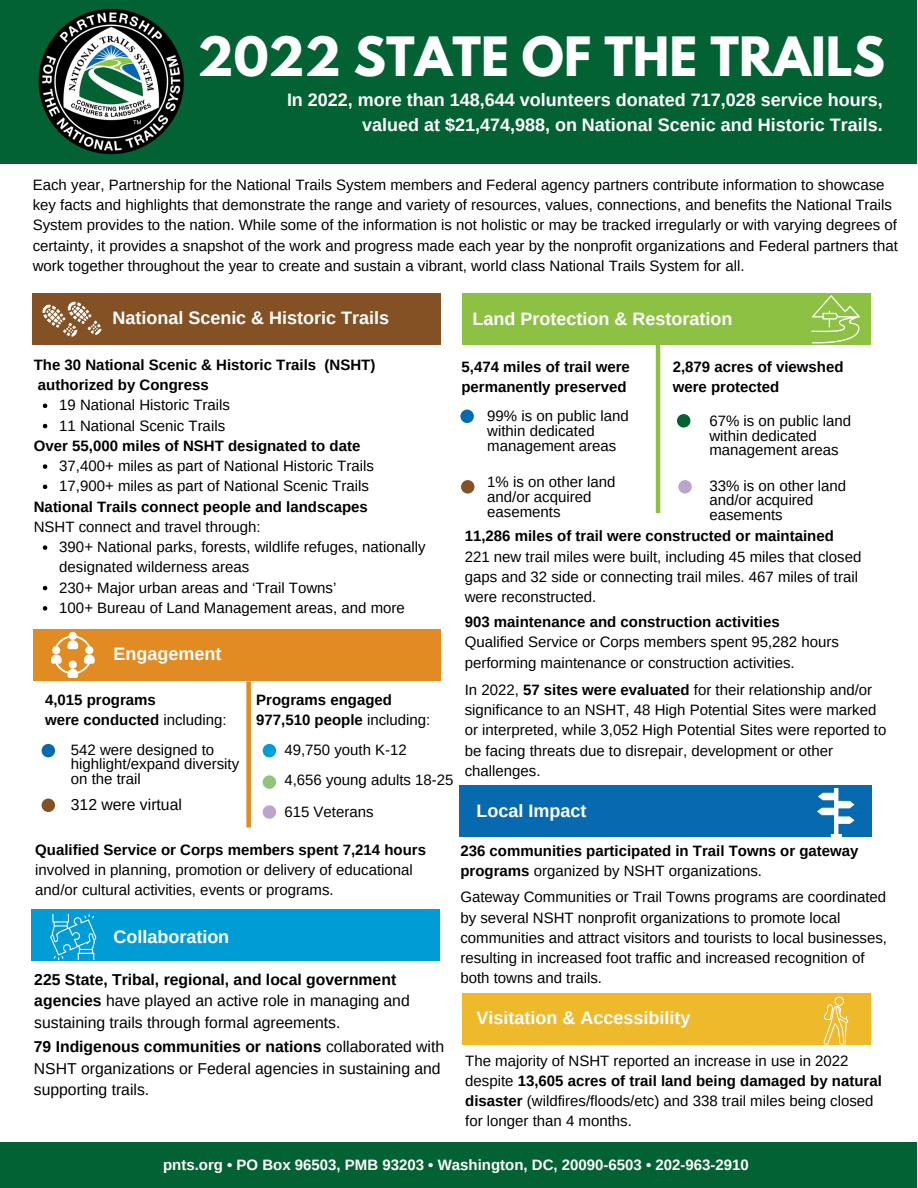
<style>
.page{position:relative;width:918px;height:1188px;background:#fff}
.page>*{position:absolute;margin:0;border:0;box-sizing:border-box;transform-origin:0 0}
.t1{font:700 48px "League Spartan";color:#fff}
.t2{font:700 18px/24.8px "Arimo";color:#fff;text-align:right}
.t3{font:15.75px/21.3px "Arimo";color:#000}
.t4{font:700 15.75px "Arimo";color:#000}
.t5{font:15px/20.2px "Arimo";color:#000}
.t6{font:700 15px/20.2px "Arimo";color:#000}
.t7{font:700 15px "Arimo";color:#fff}
.s1{font-weight:400}
.s2{font-weight:700}
</style>
<div class="page">
<div style="left:0;top:0;width:917px;height:163px;background:#036233"></div>
<img style="left:38px;top:8px;width:146px;height:147px">
<div style="left:32px;top:293px;width:409px;height:52px;background:#845124"></div>
<svg style="left:42px;top:301px;width:60px;height:36px"></svg>
<div style="left:462px;top:993px;width:409px;height:52px;background:#eeba2b"></div>
<svg style="left:824px;top:996px;width:24px;height:49px"></svg>
<div style="left:33px;top:629px;width:408px;height:51px;background:#e18b22"></div>
<svg style="left:51px;top:632px;width:44px;height:46px"></svg>
<div style="left:246px;top:681px;width:5px;height:147px;background:#e18b22"></div>
<div style="left:462px;top:293px;width:409px;height:52px;background:#8dc143"></div>
<svg style="left:812px;top:295px;width:48px;height:48px"></svg>
<hr style="left:656px;top:343px;width:4px;height:170px;background:#8dc143">
<div style="left:459px;top:786px;width:413px;height:51px;background:#0769af"></div>
<svg style="left:817px;top:788px;width:37px;height:49px"></svg>
<div style="left:31px;top:910px;width:409px;height:51px;background:#009cd6"></div>
<svg style="left:50px;top:914px;width:46px;height:46px"></svg>
<div style="left:0;top:1143px;width:917px;height:45px;background:#036233"></div>
<div style="left:42px;top:744px;width:13px;height:13px;background:#0769af;border-radius:50%"></div>
<svg style="left:43px;top:404px;width:4px;height:4px"></svg>
<svg style="left:43px;top:424px;width:4px;height:4px"></svg>
<svg style="left:43px;top:464px;width:4px;height:5px"></svg>
<svg style="left:43px;top:485px;width:4px;height:4px"></svg>
<svg style="left:43px;top:545px;width:4px;height:5px"></svg>
<svg style="left:43px;top:586px;width:4px;height:4px"></svg>
<svg style="left:43px;top:606px;width:4px;height:5px"></svg>
<div style="left:42px;top:799px;width:13px;height:13px;background:#845124;border-radius:50%"></div>
<div style="left:263px;top:805px;width:13px;height:14px;background:#bba5cf;border-radius:50%"></div>
<div style="left:263px;top:775px;width:13px;height:14px;background:#8fc47a;border-radius:50%"></div>
<div style="left:263px;top:744px;width:13px;height:13px;background:#009cd6;border-radius:50%"></div>
<div style="left:460px;top:410px;width:14px;height:13px;background:#0769af;border-radius:50%"></div>
<div style="left:461px;top:480px;width:13px;height:14px;background:#845124;border-radius:50%"></div>
<div style="left:677px;top:414px;width:13px;height:14px;background:#036233;border-radius:50%"></div>
<div style="left:678px;top:480px;width:14px;height:14px;background:#bba5cf;border-radius:50%"></div>
<h1 class="t1" style="left:198px;top:33px;width:689px">2022 STATE OF THE TRAILS</h1>
<p class="t2" style="left:287px;top:88px;width:597px">In 2022, more than 148,644 volunteers donated 717,028 service hours, valued at $21,474,988, on National Scenic and Historic Trails.</p>
<p class="t5" style="left:33px;top:175px;width:867px">Each year, Partnership for the National Trails System members and Federal agency partners contribute information to showcase key facts and highlights that demonstrate the range and variety of resources, values, connections, and benefits the National Trails System provides to the nation. While some of the information is not holistic or may be tracked irregularly or with varying degrees of certainty, it provides a snapshot of the work and progress made each year by the nonprofit organizations and Federal partners that work together throughout the year to create and sustain a vibrant, world class National Trails System for all.</p>
<p class="t2" style="left:112px;top:305px;width:278px">National Scenic &amp; Historic Trails</p>
<p class="t6" style="left:34px;top:355px;width:343px">The 30 National Scenic &amp; Historic Trails (NSHT) authorized by Congress</p>
<p class="t5" style="left:59px;top:395px;width:172px">19 National Historic Trails<br>11 National Scenic Trails</p>
<p class="t5" style="left:59px;top:456px;width:316px">37,400+ miles as part of National Historic Trails<br>17,900+ miles as part of National Scenic Trails</p>
<p class="t6" style="left:34px;top:436px;width:328px">Over 55,000 miles of NSHT designated to date</p>
<p class="t6" style="left:34px;top:496px;width:336px">National Trails connect people and landscapes</p>
<p class="t5" style="left:34px;top:517px;width:228px">NSHT connect and travel through:</p>
<p class="t5" style="left:59px;top:537px;width:368px">390+ National parks, forests, wildlife refuges, nationally designated wilderness areas<br>230+ Major urban areas and ‘Trail Towns’<br>100+ Bureau of Land Management areas, and more</p>
<p class="t2" style="left:113px;top:641px;width:109px">Engagement</p>
<p class="t6" style="left:45px;top:690px;width:183px">4,015 programs<br>were conducted <span class="s1">including:</span></p>
<p class="t6" style="left:256px;top:690px;width:176px">Programs engaged<br>977,510 people <span class="s1">including:</span></p>
<p class="t5" style="left:71px;top:742px;width:170px;line-height:14.7px">542 were designed to highlight/expand diversity on the trail</p>
<p class="t5" style="left:284px;top:739px;width:124px">49,750 youth K-12</p>
<p class="t5" style="left:284px;top:769px;width:171px">4,656 young adults 18-25</p>
<p class="t3" style="left:71px;top:794px;width:113px">312 were virtual</p>
<p class="t5" style="left:284px;top:802px;width:91px">615 Veterans</p>
<p class="t2" style="left:473px;top:306px;width:261px">Land Protection &amp; Restoration</p>
<p class="t6" style="left:461px;top:356px;width:170px">5,474 miles of trail were permanently preserved</p>
<p class="t6" style="left:673px;top:356px;width:172px">2,879 acres of viewshed were protected</p>
<p class="t5" style="left:487px;top:409px;width:143px;line-height:14.7px">99% is on public land within dedicated management areas</p>
<p class="t5" style="left:487px;top:475px;width:130px;line-height:14.7px">1% is on other land and/or acquired easements</p>
<p class="t5" style="left:709px;top:414px;width:143px;line-height:14.7px">67% is on public land within dedicated management areas</p>
<p class="t5" style="left:709px;top:478px;width:138px;line-height:14.7px">33% is on other land and/or acquired easements</p>
<p class="t6" style="left:465px;top:526px;width:371px">11,286 miles of trail were constructed or maintained</p>
<p class="t5" style="left:465px;top:546px;width:398px">221 new trail miles were built, including 45 miles that closed gaps and 32 side or connecting trail miles. 467 miles of trail were reconstructed.</p>
<p class="t6" style="left:465px;top:612px;width:316px">903 maintenance and construction activities</p>
<p class="t5" style="left:465px;top:632px;width:376px">Qualified Service or Corps members spent 95,282 hours performing maintenance or construction activities.</p>
<p class="t5" style="left:465px;top:680px;width:423px">In 2022, <span class="s2">57 sites were evaluated</span> for their relationship and/or significance to an NSHT, 48 High Potential Sites were marked or interpreted, while 3,052 High Potential Sites were reported to be facing threats due to disrepair, development or other challenges.</p>
<p class="t2" style="left:477px;top:798px;width:111px">Local Impact</p>
<p class="t6" style="left:35px;top:840px;width:392px">Qualified Service or Corps members spent 7,214 hours</p>
<p class="t5" style="left:35px;top:860px;width:379px">involved in planning, promotion or delivery of educational and/or cultural activities, events or programs.</p>
<p class="t2" style="left:113px;top:924px;width:117px">Collaboration</p>
<p class="t6" style="left:460px;top:841px;width:400px">236 communities participated in Trail Towns or gateway programs <span class="s1">organized by NSHT organizations.</span></p>
<p class="t5" style="left:460px;top:887px;width:428px">Gateway Communities or Trail Towns programs are coordinated by several NSHT nonprofit organizations to promote local communities and attract visitors and tourists to local businesses, resulting in increased foot traffic and increased recognition of</p>
<p class="t4" style="left:34px;top:971px;width:363px">225 State, Tribal, regional, and local government</p>
<p class="t5" style="left:460px;top:968px;width:143px">both towns and trails.</p>
<p class="t3" style="left:34px;top:990px;width:377px"><span class="s2">agencies</span> have played an active role in managing and sustaining trails through formal agreements.</p>
<p class="t3" style="left:34px;top:1036px;width:412px"><span class="s2">79 Indigenous communities or nations</span> collaborated with<br>NSHT organizations or Federal agencies in sustaining and supporting trails.</p>
<p class="t2" style="left:477px;top:1005px;width:215px">Visitation &amp; Accessibility</p>
<p class="t5" style="left:465px;top:1050px;width:418px">The majority of NSHT reported an increase in use in 2022 despite <span class="s2">13,605 acres of trail land being damaged by natural disaster</span> (wildfires/floods/etc) and 338 trail miles being closed for longer than 4 months.</p>
<p class="t7" style="left:163px;top:1157px;width:587px">pnts.org • PO Box 96503, PMB 93203 • Washington, DC, 20090-6503 • 202-963-2910</p>
</div>
